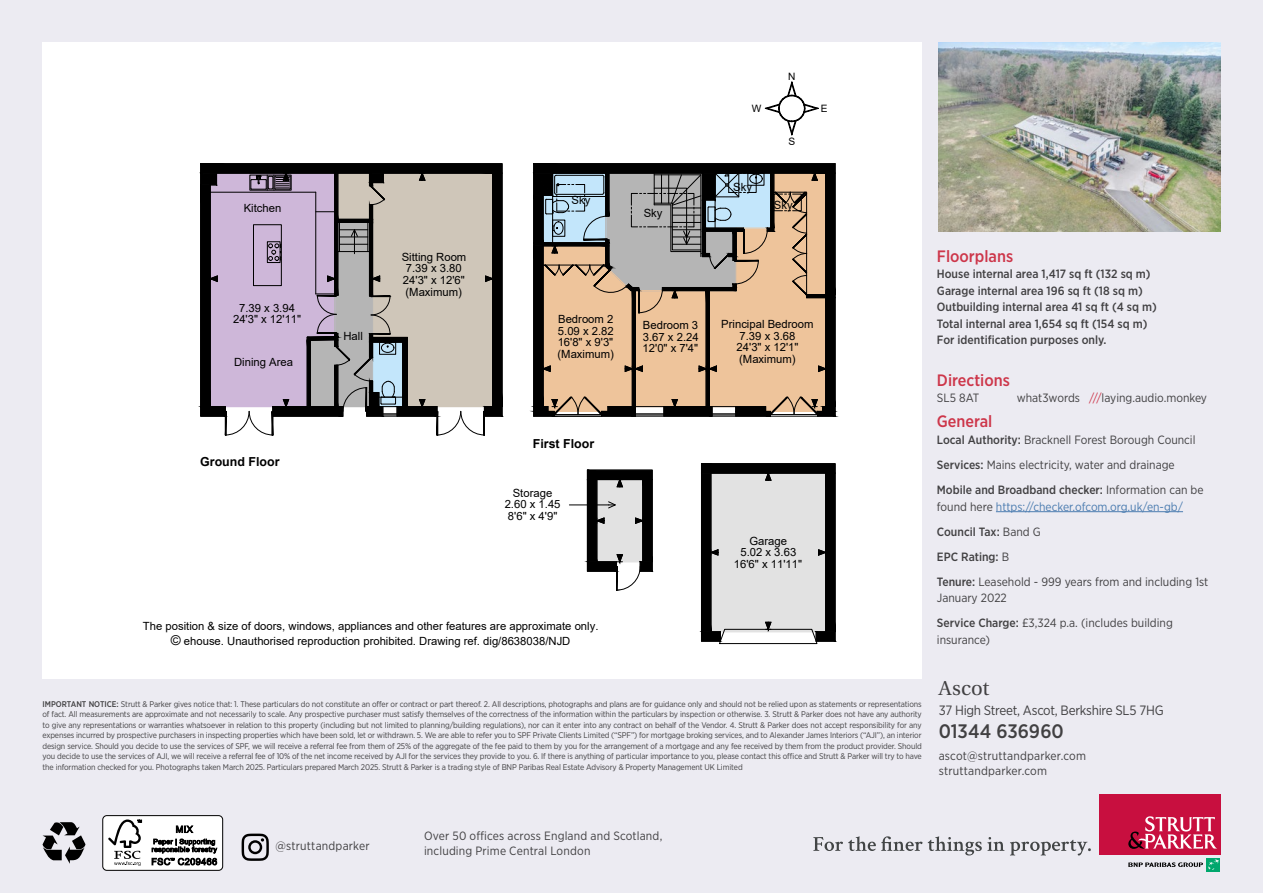
<style>
.page{position:relative;width:1263px;height:893px;background:#ecebf2}
.page>*{position:absolute;margin:0;border:0;box-sizing:border-box;transform-origin:0 0}
.t1{font:20.25px "Utopia";letter-spacing:.005em;color:#414042}
.t2{font:500 19.5px "Gotham Narrow";color:#414042}
.t3{font:500 16.5px "Gotham Narrow";color:#cd364a}
.t4{font:13.5px "Gotham Narrow";letter-spacing:-.02em;color:#414042}
.t5{font:700 12.45px "Arial";color:#000}
.t6{font:12px/25px "Gotham Narrow";color:#414042}
.t7{font:500 12px/16.5px "Gotham Narrow";color:#414042}
.t8{font:11.25px/11.6px "Arial";color:#000;text-align:center}
.t9{font:10.2px "Arial";color:#000}
.t10{font:8.25px/10.5px "Gotham Narrow";letter-spacing:-.015em;color:#414042;text-align:justify}
.s1{font-size:13.5px}
.s2{font-weight:500}
.s3{color:#cd364a}
.s4{color:#4b7cb0}
</style>
<div class="page">
<div style="left:43px;top:43px;width:879px;height:636px;background:#fff"></div>
<svg style="left:242px;top:834px;width:27px;height:27px"></svg>
<img style="left:939px;top:42px;width:281px;height:190px">
<svg style="left:701px;top:463px;width:135px;height:181px;background:#afafaf"></svg>
<svg style="left:200px;top:163px;width:303px;height:273px;background:#a89fa6"></svg>
<svg style="left:533px;top:163px;width:303px;height:254px;background:#ac9884"></svg>
<svg style="left:587px;top:469px;width:66px;height:122px"></svg>
<hr style="left:569px;top:505px;width:40px;height:1px;background:#000">
<svg style="left:764px;top:81px;width:55px;height:55px"></svg>
<hr style="left:996px;top:511px;width:187px;height:1px;background:#4b7cb0">
<svg style="left:43px;top:822px;width:42px;height:42px"></svg>
<div style="left:103px;top:816px;width:120px;height:54px;background:#fff;border-radius:4px"></div>
<div style="left:102px;top:815px;width:121px;height:56px;border:1px solid #000;border-radius:4px"></div>
<svg style="left:108px;top:819px;width:34px;height:47px"></svg>
<svg style="left:176px;top:825px;width:17px;height:8px"></svg>
<svg style="left:152px;top:839px;width:65px;height:26px"></svg>
<svg style="left:813px;top:836px;width:278px;height:19px"></svg>
<div style="left:1206px;top:858px;width:14px;height:14px;background:#00a76d"></div>
<svg style="left:1128px;top:859px;width:91px;height:11px"></svg>
<div style="left:1099px;top:794px;width:121px;height:60px;background:#c80f3f"></div>
<svg style="left:1128px;top:816px;width:89px;height:33px"></svg>
<p class="t9" style="left:788px;top:69px;width:9px">N</p>
<p class="t9" style="left:752px;top:101px;width:11px">W</p>
<p class="t9" style="left:821px;top:101px;width:8px">E</p>
<p class="t9" style="left:788px;top:134px;width:8px">S</p>
<h3 class="t8" style="left:244px;top:202px;width:39px">Kitchen</h3>
<h3 class="t8" style="left:233px;top:302px;width:70px">7.39 x 3.94<br>24'3" x 12'11"</h3>
<h3 class="t8" style="left:234px;top:356px;width:60px">Dining Area</h3>
<h3 class="t8" style="left:343px;top:330px;width:21px">Hall</h3>
<h3 class="t8" style="left:402px;top:251px;width:66px;text-align:left">Sitting Room<br>7.39 x 3.80<br>24'3" x 12'6" (Maximum)</h3>
<h3 class="t8" style="left:571px;top:194px;width:20px">Sky</h3>
<h3 class="t8" style="left:644px;top:207px;width:20px">Sky</h3>
<h3 class="t8" style="left:733px;top:181px;width:20px">Sky</h3>
<h3 class="t8" style="left:774px;top:200px;width:20px">Sky</h3>
<h3 class="t8" style="left:557px;top:314px;width:58px;text-align:justify">Bedroom 2<br>5.09 x 2.82<br>16'8" x 9'3" (Maximum)</h3>
<h3 class="t8" style="left:643px;top:320px;width:58px;text-align:justify">Bedroom 3<br>3.67 x 2.24<br>12'0" x 7'4"</h3>
<h3 class="t8" style="left:721px;top:318px;width:94px">Principal Bedroom<br>7.39 x 3.68<br>24'3" x 12'1" (Maximum)</h3>
<h3 class="t5" style="left:200px;top:453px;width:81px">Ground Floor</h3>
<h3 class="t5" style="left:533px;top:434px;width:63px">First Floor</h3>
<h3 class="t8" style="left:505px;top:487px;width:57px">Storage<br>2.60 x 1.45<br>8'6" x 4'9"</h3>
<h3 class="t8" style="left:143px;top:618px;width:457px;line-height:15.3px">The position &amp; size of doors, windows, appliances and other features are approximate only. <span class="s1">©</span> ehouse. Unauthorised reproduction prohibited. Drawing ref. dig/8638038/NJD</h3>
<h3 class="t8" style="left:734px;top:535px;width:70px">Garage<br>5.02 x 3.63<br>16'6" x 11'11"</h3>
<p class="t10" style="left:43px;top:698px;width:881px"><span class="s2">IMPORTANT NOTICE:</span> Strutt &amp; Parker gives notice that: 1. These particulars do not constitute an offer or contract or part thereof. 2. All descriptions, photographs and plans are for guidance only and should not be relied upon as statements or representations of fact. All measurements are approximate and not necessarily to scale. Any prospective purchaser must satisfy themselves of the correctness of the information within the particulars by inspection or otherwise. 3. Strutt &amp; Parker does not have any authority to give any representations or warranties whatsoever in relation to this property (including but not limited to planning/building regulations), nor can it enter into any contract on behalf of the Vendor. 4. Strutt &amp; Parker does not accept responsibility for any expenses incurred by prospective purchasers in inspecting properties which have been sold, let or withdrawn. 5. We are able to refer you to SPF Private Clients Limited (“SPF”) for mortgage broking services, and to Alexander James Interiors (“AJI”), an interior design service. Should you decide to use the services of SPF, we will receive a referral fee from them of 25% of the aggregate of the fee paid to them by you for the arrangement of a mortgage and any fee received by them from the product provider. Should you decide to use the services of AJI, we will receive a referral fee of 10% of the net income received by AJI for the services they provide to you. 6. If there is anything of particular importance to you, please contact this office and Strutt &amp; Parker will try to have the information checked for you. Photographs taken March 2025. Particulars prepared March 2025. Strutt &amp; Parker is a trading style of BNP Paribas Real Estate Advisory &amp; Property Management UK Limited</p>
<h3 class="t3" style="left:937px;top:246px;width:78px">Floorplans</h3>
<h3 class="t7" style="left:937px;top:266px;width:221px">House internal area 1,417 sq ft (132 sq m)<br>Garage internal area 196 sq ft (18 sq m)<br>Outbuilding internal area 41 sq ft (4 sq m)<br>Total internal area 1,654 sq ft (154 sq m)<br>For identification purposes only.</h3>
<h3 class="t3" style="left:937px;top:370px;width:75px">Directions</h3>
<h3 class="t6" style="left:937px;top:385px;width:44px">SL5 8AT</h3>
<h3 class="t6" style="left:1017px;top:385px;width:192px">what3words <span class="s3">///</span>laying.audio.monkey</h3>
<h3 class="t3" style="left:937px;top:411px;width:57px">General</h3>
<h3 class="t6" style="left:937px;top:427px;width:268px"><span class="s2">Local Authority:</span> Bracknell Forest Borough Council<br><span class="s2">Services:</span> Mains electricity, water and drainage<br><span class="s2">Mobile and Broadband checker:</span> Information can be</h3>
<h3 class="t6" style="left:937px;top:493px;width:273px">found here <span class="s4">https://checker.ofcom.org.uk/en-gb/ </span><span class="s2">Council Tax:</span> Band G<br><span class="s2">EPC Rating:</span> B<br><span class="s2">Tenure:</span> Leasehold - 999 years from and including 1st</h3>
<h3 class="t6" style="left:937px;top:585px;width:237px">January 2022<br><span class="s2">Service Charge:</span> £3,324 p.a. (includes building</h3>
<h3 class="t6" style="left:937px;top:627px;width:55px">insurance)</h3>
<h1 class="t1" style="left:939px;top:677px;width:52px">Ascot</h1>
<h3 class="t4" style="left:939px;top:701px;width:226px">37 High Street, Ascot, Berkshire SL5 7HG</h3>
<h2 class="t2" style="left:939px;top:719px;width:126px">01344 636960</h2>
<h3 class="t6" style="left:939px;top:743px;width:149px">ascot@struttandparker.com</h3>
<h3 class="t6" style="left:939px;top:758px;width:110px">struttandparker.com</h3>
<h3 class="t6" style="left:275px;top:833px;width:96px">@struttandparker</h3>
<h3 class="t6" style="left:424px;top:828px;width:240px;line-height:15px">Over 50 offices across England and Scotland, including Prime Central London</h3>
</div>
